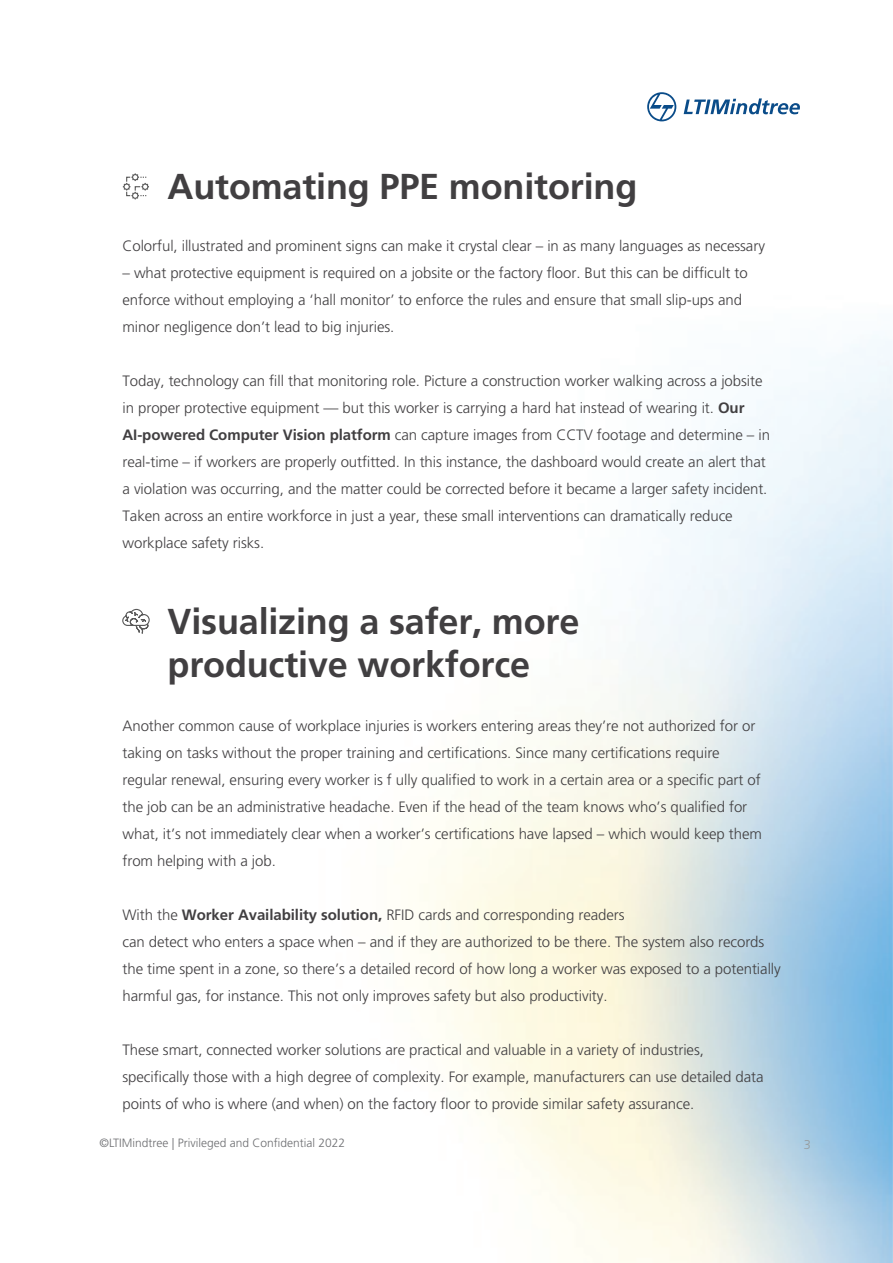
<style>
.page{position:relative;width:893px;height:1263px;background:#fff}
.page>*{position:absolute;margin:0;border:0;box-sizing:border-box;transform-origin:0 0}
.t1{font:700 36px/43.2px "Frutiger LT Pro";letter-spacing:-.005em;color:#413f41}
.t2{font:300 15px/27px "Frutiger LT Pro";letter-spacing:-.005em;color:#413f41}
.t3{font:300 12.75px "Frutiger LT Pro";color:#979a9c}
.t4{font:300 12px "Frutiger LT Pro";color:#6d6e71}
.s1{font-weight:700}
</style>
<div class="page">
<img style="left:417px;top:104px;width:475px;height:1159px">
<svg style="left:647px;top:92px;width:29px;height:29px"></svg>
<svg style="left:684px;top:98px;width:116px;height:16px"></svg>
<svg style="left:122px;top:173px;width:27px;height:27px"></svg>
<svg style="left:122px;top:608px;width:28px;height:26px"></svg>
<h1 class="t1" style="left:168px;top:165px;width:471px">Automating PPE monitoring</h1>
<p class="t2" style="left:123px;top:232px;width:644px">Colorful, illustrated and prominent signs can make it crystal clear – in as many languages as necessary</p>
<p class="t2" style="left:123px;top:259px;width:627px">– what protective equipment is required on a jobsite or the factory floor. But this can be difficult to enforce without employing a ‘hall monitor’ to enforce the rules and ensure that small slip-ups and minor negligence don’t lead to big injuries.</p>
<p class="t2" style="left:123px;top:367px;width:649px">Today, technology can fill that monitoring role. Picture a construction worker walking across a jobsite in proper protective equipment — but this worker is carrying a hard hat instead of wearing it. <span class="s1">Our AI-powered Computer Vision platform</span> can capture images from CCTV footage and determine – in real-time – if workers are properly outfitted. In this instance, the dashboard would create an alert that a violation was occurring, and the matter could be corrected before it became a larger safety incident.<br>Taken across an entire workforce in just a year, these small interventions can dramatically reduce workplace safety risks.</p>
<h1 class="t1" style="left:168px;top:600px;width:413px">Visualizing a safer, more productive workforce</h1>
<p class="t2" style="left:123px;top:712px;width:641px">Another common cause of workplace injuries is workers entering areas they’re not authorized for or taking on tasks without the proper training and certifications. Since many certifications require regular renewal, ensuring every worker is f ully qualified to work in a certain area or a specific part of the job can be an administrative headache. Even if the head of the team knows who’s qualified for what, it’s not immediately clear when a worker’s certifications have lapsed – which would keep them from helping with a job.</p>
<p class="t2" style="left:123px;top:901px;width:660px">With the <span class="s1">Worker Availability solution,</span> RFID cards and corresponding readers<br>can detect who enters a space when – and if they are authorized to be there. The system also records the time spent in a zone, so there’s a detailed record of how long a worker was exposed to a potentially harmful gas, for instance. This not only improves safety but also productivity.</p>
<p class="t2" style="left:123px;top:1036px;width:642px">These smart, connected worker solutions are practical and valuable in a variety of industries, specifically those with a high degree of complexity. For example, manufacturers can use detailed data points of who is where (and when) on the factory floor to provide similar safety assurance.</p>
<p class="t4" style="left:99px;top:1136px;width:247px">©LTIMindtree | Privileged and Confidential 2022</p>
<p class="t3" style="left:804px;top:1137px;width:9px">3</p>
</div>
